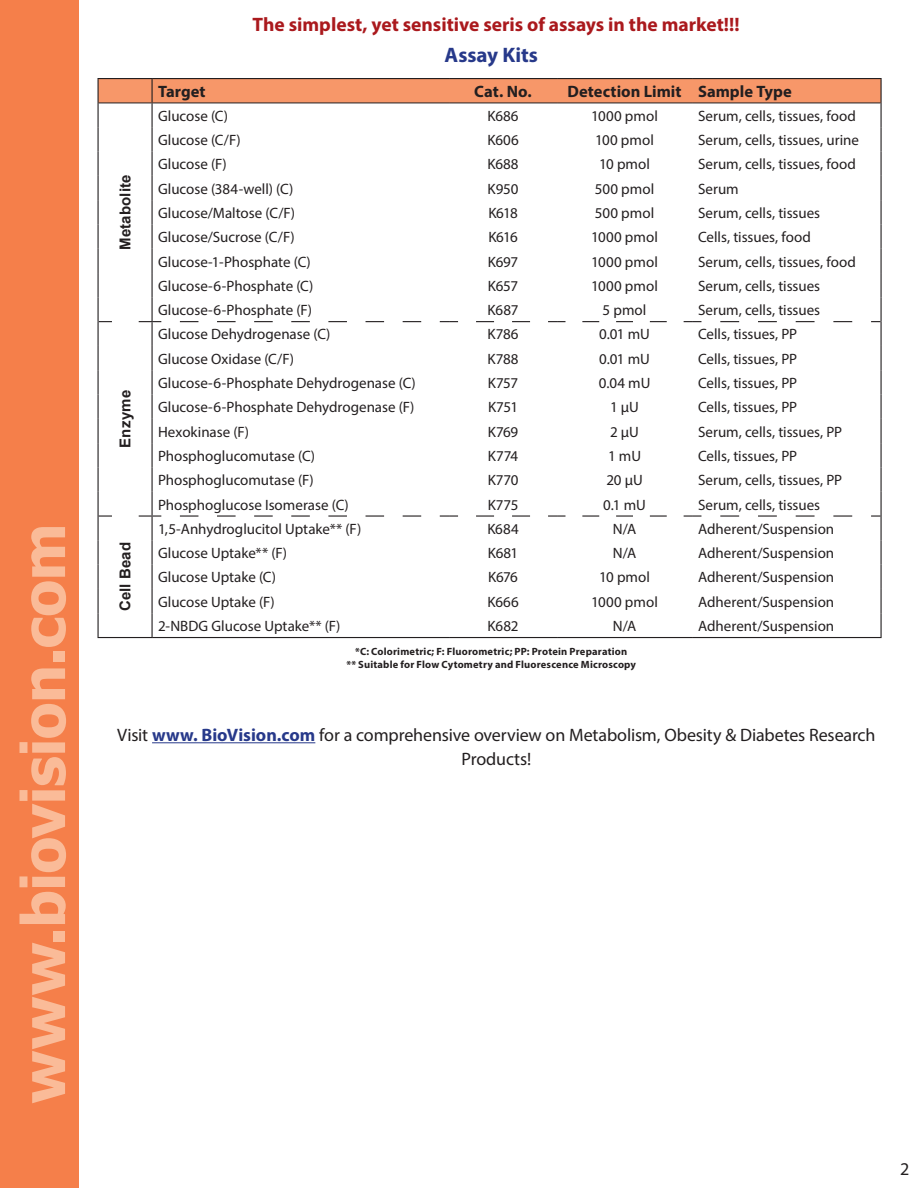
<style>
.page{position:relative;width:918px;height:1188px;background:#fff}
.page>*{position:absolute;margin:0;border:0;box-sizing:border-box;transform-origin:0 0}
.t1{font:700 60px "Tahoma";letter-spacing:-.015em;color:#fabb98}
.t2{font:700 21px "Myriad Pro";color:#27398a}
.t3{font:700 19.5px "Myriad Pro";color:#aa191d}
.t4{font:18px "Myriad Pro";letter-spacing:-.01em;color:#231f20}
.t5{font:700 16.5px "Myriad Pro";color:#231f20}
.t6{font:15px "Myriad Pro";color:#231f20}
.t7{font:700 15px "Arial";letter-spacing:.01em;color:#231f20}
.t8{font:700 10.5px "Myriad Pro";letter-spacing:.02em;color:#231f20}
.s1{font-weight:700;color:#27398a}
</style>
<div class="page">
<div style="left:0;top:0;width:79px;height:1188px;background:#f57f4a"></div>
<hr style="left:152px;top:78px;width:297px;height:1px;background:#231f20">
<hr style="left:449px;top:78px;width:108px;height:1px;background:#231f20">
<hr style="left:557px;top:78px;width:135px;height:1px;background:#231f20">
<hr style="left:692px;top:78px;width:190px;height:1px;background:#231f20">
<hr style="left:880px;top:79px;width:2px;height:24px;background:#231f20">
<hr style="left:880px;top:103px;width:2px;height:24px;background:#231f20">
<hr style="left:880px;top:127px;width:2px;height:25px;background:#231f20">
<hr style="left:880px;top:152px;width:2px;height:24px;background:#231f20">
<hr style="left:880px;top:176px;width:2px;height:24px;background:#231f20">
<hr style="left:880px;top:200px;width:2px;height:24px;background:#231f20">
<hr style="left:880px;top:224px;width:2px;height:25px;background:#231f20">
<hr style="left:880px;top:249px;width:2px;height:24px;background:#231f20">
<hr style="left:880px;top:273px;width:2px;height:24px;background:#231f20">
<hr style="left:880px;top:297px;width:2px;height:25px;background:#231f20">
<hr style="left:880px;top:322px;width:2px;height:24px;background:#231f20">
<hr style="left:880px;top:346px;width:2px;height:24px;background:#231f20">
<hr style="left:880px;top:370px;width:2px;height:25px;background:#231f20">
<hr style="left:880px;top:395px;width:2px;height:24px;background:#231f20">
<hr style="left:880px;top:419px;width:2px;height:24px;background:#231f20">
<hr style="left:880px;top:443px;width:2px;height:24px;background:#231f20">
<hr style="left:880px;top:467px;width:2px;height:25px;background:#231f20">
<hr style="left:880px;top:492px;width:2px;height:24px;background:#231f20">
<hr style="left:880px;top:516px;width:2px;height:24px;background:#231f20">
<hr style="left:880px;top:540px;width:2px;height:25px;background:#231f20">
<hr style="left:880px;top:565px;width:2px;height:24px;background:#231f20">
<hr style="left:880px;top:589px;width:2px;height:24px;background:#231f20">
<hr style="left:880px;top:613px;width:2px;height:24px;background:#231f20">
<hr style="left:98px;top:78px;width:54px;height:1px;background:#231f20">
<hr style="left:98px;top:637px;width:54px;height:1px;background:#231f20">
<svg style="left:98px;top:79px;width:783px;height:558px"></svg>
<hr style="left:152px;top:637px;width:297px;height:1px;background:#231f20">
<hr style="left:449px;top:637px;width:108px;height:1px;background:#231f20">
<hr style="left:557px;top:637px;width:135px;height:1px;background:#231f20">
<hr style="left:692px;top:637px;width:190px;height:1px;background:#231f20">
<hr style="left:152px;top:742px;width:163px;height:1px;background:#27398a">
<h1 class="t1" style="left:1px;top:1104px;width:582px;rotate:-90deg">www.biovision.com</h1>
<p class="t3" style="left:253px;top:12px;width:489px">The simplest, yet sensitive seris of assays in the market!!!</p>
<p class="t2" style="left:445px;top:41px;width:95px">Assay Kits</p>
<p class="t7" style="left:115px;top:250px;width:77px;rotate:-90deg">Metabolite</p>
<p class="t7" style="left:115px;top:448px;width:59px;rotate:-90deg">Enzyme</p>
<p class="t7" style="left:115px;top:611px;width:71px;rotate:-90deg">Cell Bead</p>
<p class="t5" style="left:158px;top:81px;width:49px">Target</p>
<p class="t5" style="left:474px;top:81px;width:59px">Cat. No.</p>
<p class="t5" style="left:568px;top:81px;width:115px">Detection Limit</p>
<p class="t5" style="left:698px;top:81px;width:95px">Sample Type</p>
<p class="t6" style="left:158px;top:106px;width:72px">Glucose (C)</p>
<p class="t6" style="left:487px;top:106px;width:33px">K686</p>
<p class="t6" style="left:591px;top:106px;width:68px">1000 pmol</p>
<p class="t6" style="left:698px;top:106px;width:160px">Serum, cells, tissues, food</p>
<p class="t6" style="left:158px;top:131px;width:84px">Glucose (C/F)</p>
<p class="t6" style="left:487px;top:131px;width:33px">K606</p>
<p class="t6" style="left:595px;top:131px;width:60px">100 pmol</p>
<p class="t6" style="left:698px;top:131px;width:162px">Serum, cells, tissues, urine</p>
<p class="t6" style="left:158px;top:155px;width:70px">Glucose (F)</p>
<p class="t6" style="left:487px;top:155px;width:33px">K688</p>
<p class="t6" style="left:599px;top:155px;width:52px">10 pmol</p>
<p class="t6" style="left:698px;top:155px;width:160px">Serum, cells, tissues, food</p>
<p class="t6" style="left:158px;top:179px;width:137px">Glucose (384-well) (C)</p>
<p class="t6" style="left:488px;top:179px;width:32px">K950</p>
<p class="t6" style="left:595px;top:179px;width:61px">500 pmol</p>
<p class="t6" style="left:698px;top:179px;width:42px">Serum</p>
<p class="t6" style="left:158px;top:204px;width:139px">Glucose/Maltose (C/F)</p>
<p class="t6" style="left:488px;top:204px;width:31px">K618</p>
<p class="t6" style="left:595px;top:204px;width:61px">500 pmol</p>
<p class="t6" style="left:698px;top:204px;width:124px">Serum, cells, tissues</p>
<p class="t6" style="left:158px;top:228px;width:138px">Glucose/Sucrose (C/F)</p>
<p class="t6" style="left:488px;top:228px;width:31px">K616</p>
<p class="t6" style="left:591px;top:228px;width:68px">1000 pmol</p>
<p class="t6" style="left:698px;top:228px;width:114px">Cells, tissues, food</p>
<p class="t6" style="left:158px;top:252px;width:154px">Glucose-1-Phosphate (C)</p>
<p class="t6" style="left:488px;top:252px;width:32px">K697</p>
<p class="t6" style="left:591px;top:252px;width:68px">1000 pmol</p>
<p class="t6" style="left:698px;top:252px;width:160px">Serum, cells, tissues, food</p>
<p class="t6" style="left:158px;top:277px;width:157px">Glucose-6-Phosphate (C)</p>
<p class="t6" style="left:488px;top:277px;width:32px">K657</p>
<p class="t6" style="left:591px;top:277px;width:68px">1000 pmol</p>
<p class="t6" style="left:698px;top:277px;width:124px">Serum, cells, tissues</p>
<p class="t6" style="left:158px;top:301px;width:156px">Glucose-6-Phosphate (F)</p>
<p class="t6" style="left:488px;top:301px;width:32px">K687</p>
<p class="t6" style="left:603px;top:301px;width:45px">5 pmol</p>
<p class="t6" style="left:698px;top:301px;width:124px">Serum, cells, tissues</p>
<p class="t6" style="left:158px;top:325px;width:174px">Glucose Dehydrogenase (C)</p>
<p class="t6" style="left:488px;top:325px;width:33px">K786</p>
<p class="t6" style="left:599px;top:325px;width:52px">0.01 mU</p>
<p class="t6" style="left:698px;top:325px;width:101px">Cells, tissues, PP</p>
<p class="t6" style="left:158px;top:349px;width:138px">Glucose Oxidase (C/F)</p>
<p class="t6" style="left:488px;top:349px;width:33px">K788</p>
<p class="t6" style="left:599px;top:349px;width:52px">0.01 mU</p>
<p class="t6" style="left:698px;top:349px;width:101px">Cells, tissues, PP</p>
<p class="t6" style="left:158px;top:374px;width:259px">Glucose-6-Phosphate Dehydrogenase (C)</p>
<p class="t6" style="left:488px;top:374px;width:32px">K757</p>
<p class="t6" style="left:599px;top:374px;width:53px">0.04 mU</p>
<p class="t6" style="left:698px;top:374px;width:101px">Cells, tissues, PP</p>
<p class="t6" style="left:158px;top:398px;width:258px">Glucose-6-Phosphate Dehydrogenase (F)</p>
<p class="t6" style="left:488px;top:398px;width:32px">K751</p>
<p class="t6" style="left:610px;top:398px;width:30px">1 µU</p>
<p class="t6" style="left:698px;top:398px;width:101px">Cells, tissues, PP</p>
<p class="t6" style="left:158px;top:422px;width:93px">Hexokinase (F)</p>
<p class="t6" style="left:488px;top:422px;width:32px">K769</p>
<p class="t6" style="left:610px;top:422px;width:30px">2 µU</p>
<p class="t6" style="left:698px;top:422px;width:146px">Serum, cells, tissues, PP</p>
<p class="t6" style="left:158px;top:447px;width:159px">Phosphoglucomutase (C)</p>
<p class="t6" style="left:488px;top:447px;width:32px">K774</p>
<p class="t6" style="left:608px;top:447px;width:35px">1 mU</p>
<p class="t6" style="left:698px;top:447px;width:101px">Cells, tissues, PP</p>
<p class="t6" style="left:158px;top:471px;width:157px">Phosphoglucomutase (F)</p>
<p class="t6" style="left:488px;top:471px;width:32px">K770</p>
<p class="t6" style="left:606px;top:471px;width:38px">20 µU</p>
<p class="t6" style="left:698px;top:471px;width:146px">Serum, cells, tissues, PP</p>
<p class="t6" style="left:158px;top:495px;width:192px">Phosphoglucose Isomerase (C)</p>
<p class="t6" style="left:488px;top:495px;width:32px">K775</p>
<p class="t6" style="left:603px;top:495px;width:44px">0.1 mU</p>
<p class="t6" style="left:698px;top:495px;width:124px">Serum, cells, tissues</p>
<p class="t6" style="left:158px;top:520px;width:205px">1,5-Anhydroglucitol Uptake** (F)</p>
<p class="t6" style="left:487px;top:520px;width:33px">K684</p>
<p class="t6" style="left:613px;top:520px;width:25px">N/A</p>
<p class="t6" style="left:698px;top:520px;width:138px">Adherent/Suspension</p>
<p class="t6" style="left:158px;top:544px;width:131px">Glucose Uptake** (F)</p>
<p class="t6" style="left:488px;top:544px;width:32px">K681</p>
<p class="t6" style="left:613px;top:544px;width:25px">N/A</p>
<p class="t6" style="left:698px;top:544px;width:138px">Adherent/Suspension</p>
<p class="t6" style="left:158px;top:568px;width:120px">Glucose Uptake (C)</p>
<p class="t6" style="left:488px;top:568px;width:31px">K676</p>
<p class="t6" style="left:599px;top:568px;width:52px">10 pmol</p>
<p class="t6" style="left:698px;top:568px;width:138px">Adherent/Suspension</p>
<p class="t6" style="left:158px;top:592px;width:118px">Glucose Uptake (F)</p>
<p class="t6" style="left:487px;top:592px;width:33px">K666</p>
<p class="t6" style="left:591px;top:592px;width:68px">1000 pmol</p>
<p class="t6" style="left:698px;top:592px;width:138px">Adherent/Suspension</p>
<p class="t6" style="left:158px;top:617px;width:184px">2-NBDG Glucose Uptake** (F)</p>
<p class="t6" style="left:488px;top:617px;width:32px">K682</p>
<p class="t6" style="left:613px;top:617px;width:25px">N/A</p>
<p class="t6" style="left:698px;top:617px;width:138px">Adherent/Suspension</p>
<p class="t8" style="left:355px;top:645px;width:274px">*C: Colorimetric; F: Fluorometric; PP: Protein Preparation</p>
<p class="t8" style="left:346px;top:657px;width:291px">** Suitable for Flow Cytometry and Fluorescence Microscopy</p>
<p class="t4" style="left:117px;top:724px;width:760px">Visit <span class="s1">www. BioVision.com</span> for a comprehensive overview on Metabolism, Obesity &amp; Diabetes Research</p>
<p class="t4" style="left:461px;top:748px;width:71px">Products!</p>
<p class="t4" style="left:900px;top:1158px;width:11px">2</p>
</div>
